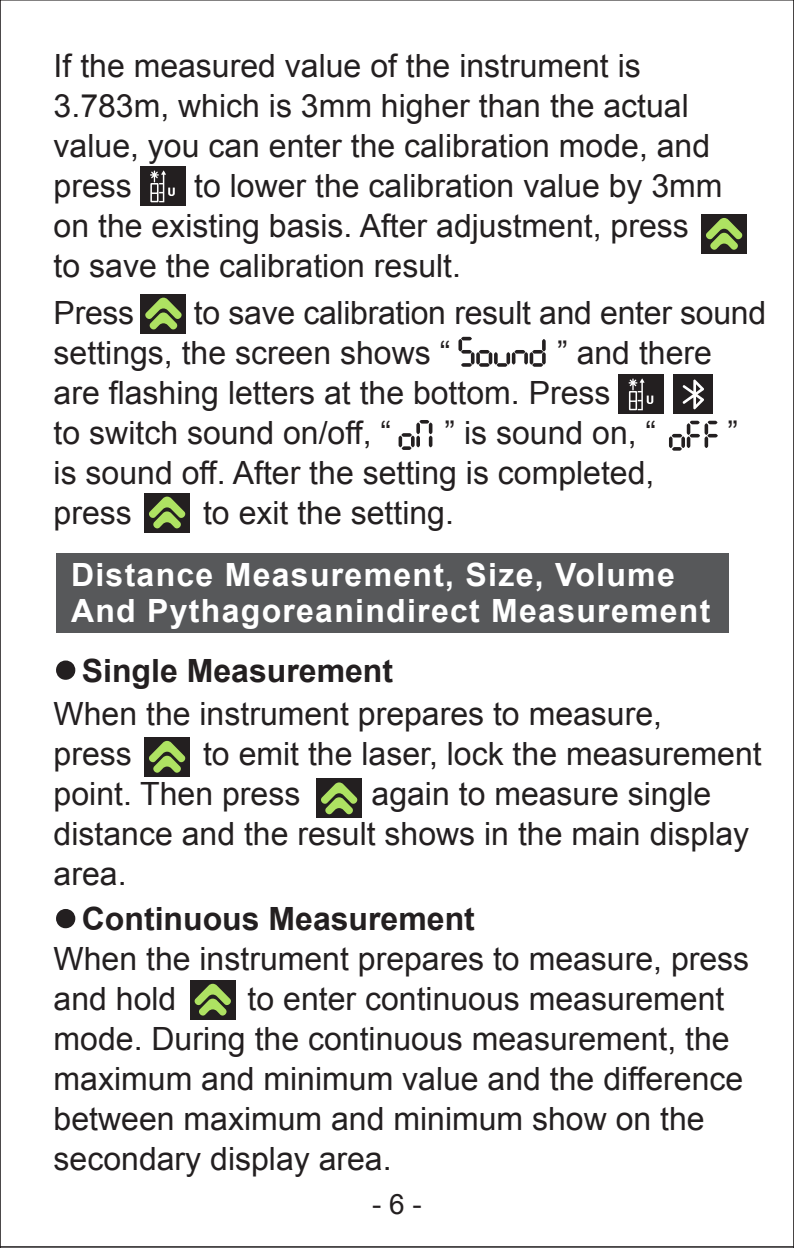
<style>
.page{position:relative;width:794px;height:1248px;background:#fff}
.page>*{position:absolute;margin:0;border:0;box-sizing:border-box;transform-origin:0 0}
.t1{font:32px/40px "Arial";color:#231f20}
.t2{font:700 32px/36px "Arial";letter-spacing:.04em;color:#fff}
.t3{font:700 32px "Arial";color:#231f20}
.t4{font:28px "Arial";color:#231f20}
</style>
<div class="page">
<svg style="left:56px;top:660px;width:19px;height:19px"></svg>
<svg style="left:56px;top:909px;width:19px;height:19px"></svg>
<div style="left:56px;top:553px;width:672px;height:80px;background:#57585a"></div>
<div style="left:701px;top:214px;width:46px;height:40px;background:#231f20"></div>
<svg style="left:706px;top:218px;width:37px;height:32px"></svg>
<div style="left:141px;top:294px;width:45px;height:39px;background:#231f20"></div>
<svg style="left:145px;top:297px;width:37px;height:33px"></svg>
<div style="left:144px;top:737px;width:46px;height:39px;background:#231f20"></div>
<svg style="left:149px;top:740px;width:37px;height:33px"></svg>
<div style="left:316px;top:778px;width:46px;height:40px;background:#231f20"></div>
<svg style="left:321px;top:782px;width:37px;height:33px"></svg>
<div style="left:144px;top:492px;width:46px;height:40px;background:#231f20"></div>
<svg style="left:149px;top:496px;width:37px;height:33px"></svg>
<div style="left:190px;top:979px;width:46px;height:40px;background:#231f20"></div>
<svg style="left:194px;top:983px;width:37px;height:33px"></svg>
<svg style="left:398px;top:420px;width:34px;height:30px"></svg>
<svg style="left:458px;top:337px;width:87px;height:30px"></svg>
<svg style="left:669px;top:420px;width:49px;height:30px"></svg>
<div style="left:140px;top:167px;width:45px;height:39px;background:#231f20"></div>
<svg style="left:150px;top:170px;width:25px;height:32px"></svg>
<div style="left:618px;top:374px;width:46px;height:40px;background:#231f20"></div>
<svg style="left:628px;top:378px;width:25px;height:32px"></svg>
<div style="left:673px;top:374px;width:40px;height:40px;background:#231f20"></div>
<svg style="left:682px;top:379px;width:22px;height:30px"></svg>
<p class="t1" style="left:54px;top:46px;width:658px">If the measured value of the instrument is 3.783m, which is 3mm higher than the actual value, you can enter the calibration mode, and press</p>
<p class="t1" style="left:54px;top:166px;width:670px;text-indent:141px">to lower the calibration value by 3mm on the existing basis. After adjustment, press to save the calibration result.</p>
<p class="t1" style="left:54px;top:293px;width:82px">Press</p>
<p class="t1" style="left:54px;top:293px;width:714px;text-indent:140px">to save calibration result and enter sound settings, the screen shows “</p>
<p class="t1" style="left:54px;top:333px;width:660px;text-indent:503px">” and there are flashing letters at the bottom. Press<br>to switch sound on/off, “</p>
<p class="t1" style="left:444px;top:413px;width:213px">” is sound on, “</p>
<p class="t1" style="left:727px;top:413px;width:12px">”</p>
<p class="t1" style="left:54px;top:453px;width:602px">is sound off. After the setting is completed, press</p>
<p class="t1" style="left:203px;top:493px;width:252px">to exit the setting.</p>
<p class="t2" style="left:71px;top:557px;width:641px">Distance Measurement, Size, Volume<br>And Pythagoreanindirect Measurement</p>
<p class="t3" style="left:82px;top:649px;width:313px">Single Measurement</p>
<p class="t1" style="left:54px;top:693px;width:610px">When the instrument prepares to measure, press</p>
<p class="t1" style="left:54px;top:733px;width:709px;text-indent:149px">to emit the laser, lock the measurement point. Then press</p>
<p class="t1" style="left:54px;top:773px;width:697px;text-indent:318px">again to measure single distance and the result shows in the main display area.</p>
<p class="t3" style="left:82px;top:897px;width:394px">Continuous Measurement</p>
<p class="t1" style="left:54px;top:939px;width:697px">When the instrument prepares to measure, press and hold</p>
<p class="t1" style="left:54px;top:979px;width:691px;text-indent:194px">to enter continuous measurement mode. During the continuous measurement, the maximum and minimum value and the difference between maximum and minimum show on the secondary display area.</p>
<p class="t4" style="left:372px;top:1185px;width:51px">- 6 -</p>
</div>
